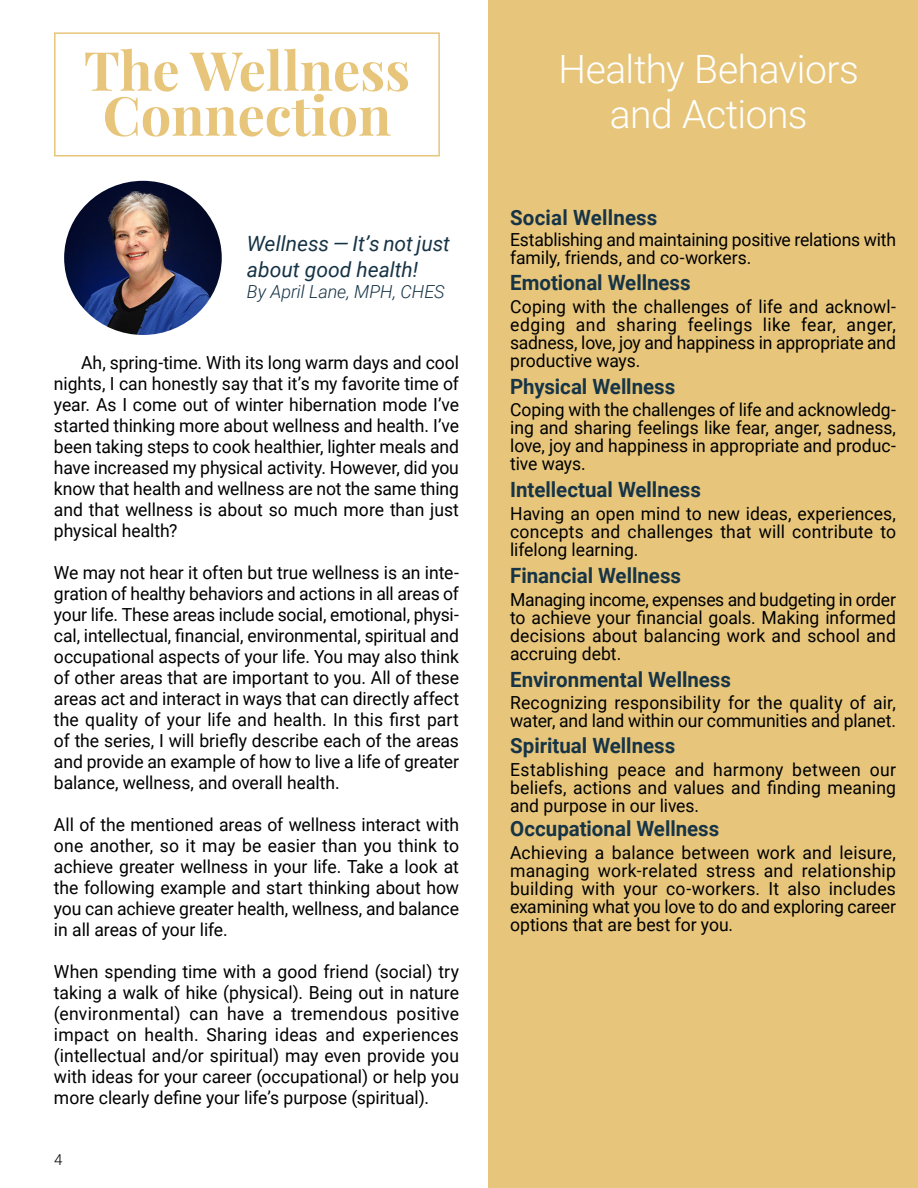
<style>
.page{position:relative;width:918px;height:1188px;background:#fff}
.page>*{position:absolute;margin:0;border:0;box-sizing:border-box;transform-origin:0 0}
.t1{font:700 54px/45px "Playfair Display";color:#e7c67b;text-align:center}
.t2{font:300 39px/45px "Roboto";letter-spacing:-.015em;color:#fff;text-align:center}
.t3{font:700 21px "Roboto";color:#173446}
.t4{font:italic 21px/25.2px "Roboto";color:#173446}
.t5{font:18px/21px "Roboto";letter-spacing:-.005em;color:#000;text-align:justify}
.t6{font:italic 300 18px "Roboto";letter-spacing:-.005em;color:#173446}
.t7{font:300 15px "Roboto";color:#000}
</style>
<div class="page">
<img style="left:64px;top:181px;width:158px;height:154px">
<div style="left:488px;top:0;width:430px;height:1188px;background:#e7c67b"></div>
<div style="left:54px;top:32px;width:386px;height:125px;border:2px solid #e7c67b"></div>
<h1 class="t1" style="left:84px;top:44px;width:328px">The Wellness<br>Connection</h1>
<p class="t4" style="left:247px;top:231px;width:205px">Wellness — It’s not just about good health!</p>
<p class="t6" style="left:247px;top:279px;width:199px">By April Lane, MPH, CHES</p>
<p class="t5" style="left:54px;top:351px;width:407px;text-indent:27px">Ah, spring-time. With its long warm days and cool nights, I can honestly say that it’s my favorite time of year. As I come out of winter hibernation mode I’ve started thinking more about wellness and health. I’ve been taking steps to cook healthier, lighter meals and have increased my physical activity. However, did you know that health and wellness are not the same thing and that wellness is about so much more than just physical health?</p>
<p class="t5" style="left:54px;top:561px;width:407px">We may not hear it often but true wellness is an inte&shy;gration of healthy behaviors and actions in all areas of your life. These areas include social, emotional, physi&shy;cal, intellectual, financial, environmental, spiritual and occupational aspects of your life. You may also think of other areas that are important to you. All of these areas act and interact in ways that can directly affect the quality of your life and health. In this first part of the series, I will briefly describe each of the areas and provide an example of how to live a life of greater balance, wellness, and overall health.</p>
<p class="t5" style="left:54px;top:814px;width:407px">All of the mentioned areas of wellness interact with one another, so it may be easier than you think to achieve greater wellness in your life. Take a look at the following example and start thinking about how you can achieve greater health, wellness, and balance in all areas of your life.</p>
<p class="t5" style="left:54px;top:961px;width:407px">When spending time with a good friend (social) try taking a walk of hike (physical). Being out in nature (environmental) can have a tremendous positive impact on health. Sharing ideas and experiences (intellectual and/or spiritual) may even provide you with ideas for your career (occupational) or help you more clearly define your life’s purpose (spiritual).</p>
<p class="t7" style="left:54px;top:1149px;width:10px">4</p>
<h2 class="t2" style="left:558px;top:45px;width:302px">Healthy Behaviors and Actions</h2>
<p class="t3" style="left:510px;top:203px;width:149px">Social Wellness</p>
<p class="t5" style="left:510px;top:230px;width:387px;line-height:18px">Establishing and maintaining positive relations with family, friends, and co-workers.</p>
<p class="t3" style="left:510px;top:268px;width:182px">Emotional Wellness</p>
<p class="t5" style="left:510px;top:297px;width:387px;line-height:18px">Coping with the challenges of life and acknowl&shy;edging and sharing feelings like fear, anger, sadness, love, joy and happiness in appropriate and productive ways.</p>
<p class="t3" style="left:510px;top:372px;width:167px">Physical Wellness</p>
<p class="t5" style="left:510px;top:400px;width:387px;line-height:18px">Coping with the challenges of life and acknowledg&shy;ing and sharing feelings like fear, anger, sadness, love, joy and happiness in appropriate and produc&shy;tive ways.</p>
<p class="t3" style="left:510px;top:475px;width:192px">Intellectual Wellness</p>
<p class="t5" style="left:510px;top:504px;width:387px;line-height:18px">Having an open mind to new ideas, experiences, concepts and challenges that will contribute to lifelong learning.</p>
<p class="t3" style="left:510px;top:561px;width:172px">Financial Wellness</p>
<p class="t5" style="left:510px;top:590px;width:387px;line-height:18px">Managing income, expenses and budgeting in order to achieve your financial goals. Making informed decisions about balancing work and school and accruing debt.</p>
<p class="t3" style="left:510px;top:665px;width:222px">Environmental Wellness</p>
<p class="t5" style="left:510px;top:693px;width:387px;line-height:18px">Recognizing responsibility for the quality of air, water, and land within our communities and planet.</p>
<p class="t3" style="left:510px;top:731px;width:167px">Spiritual Wellness</p>
<p class="t5" style="left:510px;top:760px;width:387px;line-height:18px">Establishing peace and harmony between our beliefs, actions and values and finding meaning and purpose in our lives.</p>
<p class="t3" style="left:510px;top:814px;width:211px">Occupational Wellness</p>
<p class="t5" style="left:510px;top:843px;width:387px;line-height:18px">Achieving a balance between work and leisure, managing work-related stress and relationship building with your co-workers. It also includes examining what you love to do and exploring career options that are best for you.</p>
</div>
